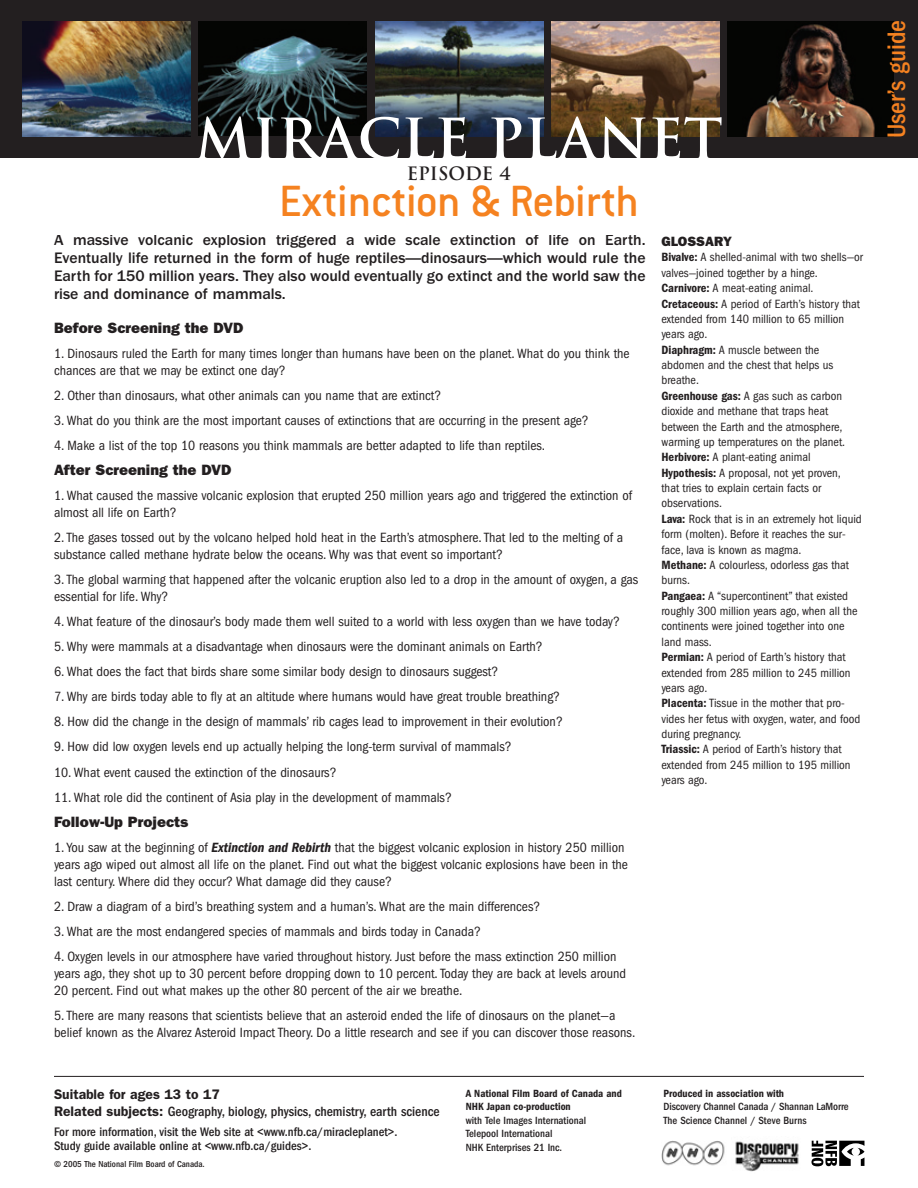
<style>
.page{position:relative;width:918px;height:1188px;background:#fff}
.page>*{position:absolute;margin:0;border:0;box-sizing:border-box;transform-origin:0 0}
.t1{font:700 55.05px "Trajan";color:#fff}
.t2{font:500 48px "Conduit ITC";letter-spacing:-.015em;color:#f58220}
.t3{font:500 condensed 26.25px "Franklin Gothic";color:#f58220}
.t4{font:700 18px "Trajan";color:#231f20}
.t5{font:500 15.75px/18px "Franklin Gothic";color:#231f20;text-align:justify}
.t6{font:800 15px "Franklin Gothic";color:#231f20}
.t7{font:condensed 13.8px/16.8px "Franklin Gothic";color:#231f20}
.t8{font:500 condensed 13.8px/16.6px "Franklin Gothic";color:#231f20}
.t9{font:800 13.5px "Franklin Gothic";color:#231f20}
.t10{font:500 condensed 12.75px/14.2px "Franklin Gothic";color:#231f20}
.t11{font:condensed 12.3px/15.3px "Franklin Gothic";color:#231f20}
.t12{font:500 condensed 10.8px/13.5px "Franklin Gothic";color:#231f20}
.t13{font:600 condensed 10.8px/13.5px "Franklin Gothic";color:#231f20}
.t14{font:500 condensed 9px "Franklin Gothic";color:#231f20}
.s1{font-weight:600;font-style:italic}
.s2{font-weight:600}
.s3{font-weight:600;font-stretch:normal}
</style>
<div class="page">
<div style="left:0;top:0;width:918px;height:158px;background:#231f20"></div>
<img style="left:23px;top:22px;width:167px;height:114px">
<img style="left:199px;top:22px;width:168px;height:114px">
<img style="left:375px;top:22px;width:168px;height:114px">
<img style="left:551px;top:22px;width:168px;height:114px">
<img style="left:728px;top:22px;width:166px;height:114px">
<svg style="left:811px;top:1140px;width:54px;height:27px"></svg>
<svg style="left:811px;top:1141px;width:53px;height:25px"></svg>
<img style="left:735px;top:1141px;width:64px;height:31px">
<img style="left:662px;top:1141px;width:63px;height:25px">
<hr style="left:54px;top:1076px;width:810px;height:1px;background:#231f20">
<h1 class="t1" style="left:195px;top:108px;width:529px">MIRACLE PLANET</h1>
<h3 class="t4" style="left:407px;top:163px;width:106px">EPISODE 4</h3>
<h2 class="t2" style="left:279px;top:186px;width:361px">Extinction &amp; Rebirth</h2>
<p class="t5" style="left:54px;top:232px;width:593px">A massive volcanic explosion triggered a wide scale extinction of life on Earth.<br>Eventually life returned in the form of huge reptiles—dinosaurs—which would rule the Earth for 150 million years. They also would eventually go extinct and the world saw the rise and dominance of mammals.</p>
<p class="t6" style="left:54px;top:323px;width:191px">Before Screening the DVD</p>
<p class="t7" style="left:54px;top:346px;width:577px">1. Dinosaurs ruled the Earth for many times longer than humans have been on the planet. What do you think the chances are that we may be extinct one day?</p>
<p class="t7" style="left:54px;top:388px;width:389px">2. Other than dinosaurs, what other animals can you name that are extinct?</p>
<p class="t7" style="left:54px;top:413px;width:536px">3. What do you think are the most important causes of extinctions that are occurring in the present age?</p>
<p class="t7" style="left:54px;top:438px;width:493px">4. Make a list of the top 10 reasons you think mammals are better adapted to life than reptiles.</p>
<p class="t6" style="left:54px;top:465px;width:179px">After Screening the DVD</p>
<p class="t7" style="left:54px;top:488px;width:580px">1. What caused the massive volcanic explosion that erupted 250 million years ago and triggered the extinction of almost all life on Earth?</p>
<p class="t7" style="left:54px;top:530px;width:571px">2. The gases tossed out by the volcano helped hold heat in the Earth’s atmosphere. That led to the melting of a substance called methane hydrate below the oceans. Why was that event so important?</p>
<p class="t7" style="left:54px;top:572px;width:586px">3. The global warming that happened after the volcanic eruption also led to a drop in the amount of oxygen, a gas essential for life. Why?</p>
<p class="t7" style="left:54px;top:614px;width:567px">4. What feature of the dinosaur’s body made them well suited to a world with less oxygen than we have today?</p>
<p class="t7" style="left:54px;top:639px;width:490px">5. Why were mammals at a disadvantage when dinosaurs were the dominant animals on Earth?</p>
<p class="t7" style="left:54px;top:664px;width:446px">6. What does the fact that birds share some similar body design to dinosaurs suggest?</p>
<p class="t7" style="left:54px;top:689px;width:508px">7. Why are birds today able to fly at an altitude where humans would have great trouble breathing?</p>
<p class="t7" style="left:54px;top:715px;width:510px">8. How did the change in the design of mammals’ rib cages lead to improvement in their evolution?</p>
<p class="t7" style="left:54px;top:740px;width:459px">9. How did low oxygen levels end up actually helping the long-term survival of mammals?</p>
<p class="t7" style="left:54px;top:765px;width:284px">10. What event caused the extinction of the dinosaurs?</p>
<p class="t7" style="left:54px;top:790px;width:399px">11. What role did the continent of Asia play in the development of mammals?</p>
<p class="t6" style="left:54px;top:816px;width:136px">Follow-Up Projects</p>
<p class="t7" style="left:54px;top:840px;width:576px">1. You saw at the beginning of <span class="s1">Extinction and Rebirth</span> that the biggest volcanic explosion in history 250 million years ago wiped out almost all life on the planet. Find out what the biggest volcanic explosions have been in the last century. Where did they occur? What damage did they cause?</p>
<p class="t7" style="left:54px;top:899px;width:488px">2. Draw a diagram of a bird’s breathing system and a human’s. What are the main differences?</p>
<p class="t7" style="left:54px;top:924px;width:428px">3. What are the most endangered species of mammals and birds today in Canada?</p>
<p class="t7" style="left:54px;top:949px;width:574px">4. Oxygen levels in our atmosphere have varied throughout history. Just before the mass extinction 250 million years ago, they shot up to 30 percent before dropping down to 10 percent. Today they are back at levels around<br>20 percent. Find out what makes up the other 80 percent of the air we breathe.</p>
<p class="t7" style="left:54px;top:1008px;width:583px">5. There are many reasons that scientists believe that an asteroid ended the life of dinosaurs on the planet—a belief known as the Alvarez Asteroid Impact Theory. Do a little research and see if you can discover those reasons.</p>
<p class="t9" style="left:662px;top:237px;width:72px">GLOSSARY</p>
<p class="t11" style="left:662px;top:251px;width:203px"><span class="s2">Bivalve:</span> A shelled-animal with two shells—or valves—joined together by a hinge.<br><span class="s2">Carnivore:</span> A meat-eating animal.<br><span class="s2">Cretaceous:</span> A period of Earth’s history that extended from 140 million to 65 million years ago.<br><span class="s2">Diaphragm:</span> A muscle between the abdomen and the chest that helps us breathe.<br><span class="s2">Greenhouse gas:</span> A gas such as carbon dioxide and methane that traps heat between the Earth and the atmosphere, warming up temperatures on the planet.<br><span class="s2">Herbivore:</span> A plant-eating animal<br><span class="s2">Hypothesis:</span> A proposal, not yet proven,<br>that tries to explain certain facts or observations.<br><span class="s2">Lava:</span> Rock that is in an extremely hot liquid form (molten). Before it reaches the sur&shy;face, lava is known as magma.<br><span class="s2">Methane:</span> A colourless, odorless gas that burns.<br><span class="s2">Pangaea:</span> A “supercontinent” that existed roughly 300 million years ago, when all the continents were joined together into one land mass.<br><span class="s2">Permian:</span> A period of Earth’s history that extended from 285 million to 245 million years ago.<br><span class="s2">Placenta:</span> Tissue in the mother that pro&shy;vides her fetus with oxygen, water, and food during pregnancy.<br><span class="s2">Triassic:</span> A period of Earth’s history that extended from 245 million to 195 million years ago.</p>
<p class="t8" style="left:54px;top:1087px;width:387px"><span class="s3">Suitable for ages 13 to 17<br>Related subjects:</span> Geography, biology, physics, chemistry, earth science</p>
<p class="t10" style="left:54px;top:1126px;width:345px">For more information, visit the Web site at &lt;www.nfb.ca/miracleplanet&gt;.<br>Study guide available online at &lt;www.nfb.ca/guides&gt;.</p>
<p class="t14" style="left:54px;top:1161px;width:152px">© 2005 The National Film Board of Canada.</p>
<p class="t13" style="left:466px;top:1087px;width:158px">A National Film Board of Canada and<br>NHK Japan co-production</p>
<p class="t12" style="left:466px;top:1114px;width:122px">with Tele Images International<br>Telepool International<br>NHK Enterprises 21 Inc.</p>
<p class="t13" style="left:664px;top:1087px;width:122px">Produced in association with</p>
<p class="t12" style="left:664px;top:1101px;width:187px">Discovery Channel Canada / Shannan LaMorre<br>The Science Channel / Steve Burns</p>
<h3 class="t3" style="left:888px;top:138px;width:120px;rotate:-90deg">User’s guide</h3>
</div>
